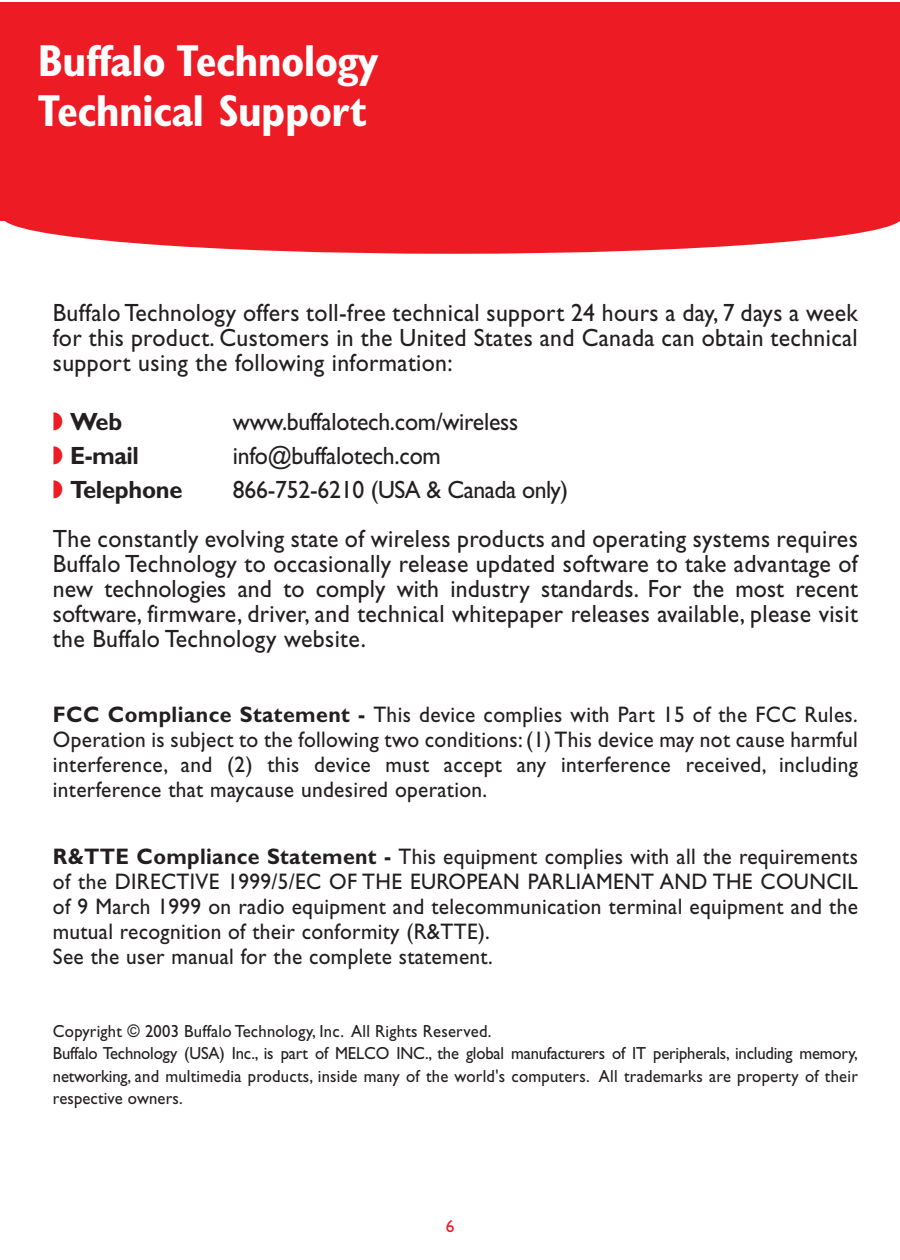
<style>
.page{position:relative;width:900px;height:1260px;background:#fff}
.page>*{position:absolute;margin:0;border:0;box-sizing:border-box;transform-origin:0 0}
.t1{font:700 condensed 45px/50px "Gill Sans";letter-spacing:-.015em;color:#fff}
.t2{font:25px/25px "Gill Sans";letter-spacing:.015em;color:#231f20;text-align:justify;scale:.95 1}
.t3{font:25px "Gill Sans";letter-spacing:-.01em;color:#231f20;scale:.95 1}
.t4{font:700 25px "Gill Sans";letter-spacing:-.01em;color:#231f20;scale:.95 1}
.t5{font:22.5px/25px "Gill Sans";letter-spacing:.015em;color:#231f20;text-align:justify;scale:.95 1}
.t6{font:17.5px/22.5px "Gill Sans";letter-spacing:.01em;color:#231f20;scale:.95 1}
.t7{font:17.5px "Gill Sans";color:#ed1c24}
.s1{color:#ed1c24}
.s2{font-weight:700}
</style>
<div class="page">
<div style="left:0;top:2px;width:900px;height:252px;background:#ed1c24"></div>
<h1 class="t1" style="left:38px;top:40px;width:343px">Buffalo Technology<br>Technical Support</h1>
<p class="t2" style="left:53px;top:303px;width:849px">Buffalo Technology offers toll-free technical support 24 hours a day, 7 days a week for this product. Customers in the United States and Canada can obtain technical support using the following information:</p>
<p class="t4" style="left:53px;top:413px;width:74px"><span class="s1">◗</span> Web</p>
<p class="t3" style="left:233px;top:413px;width:302px">www.buffalotech.com/wireless</p>
<p class="t4" style="left:53px;top:447px;width:92px"><span class="s1">◗</span> E-mail</p>
<p class="t3" style="left:233px;top:447px;width:220px">info@buffalotech.com</p>
<p class="t4" style="left:53px;top:481px;width:138px"><span class="s1">◗</span> Telephone</p>
<p class="t2" style="left:53px;top:468px;width:849px;line-height:49px;text-indent:180px">866-752-6210 (USA &amp; Canada only)<br>The constantly evolving state of wireless products and operating systems requires</p>
<p class="t2" style="left:53px;top:554px;width:849px">Buffalo Technology to occasionally release updated software to take advantage of new technologies and to comply with industry standards. For the most recent software, firmware, driver, and technical whitepaper releases available, please visit the Buffalo Technology website.</p>
<p class="t5" style="left:53px;top:704px;width:849px"><span class="s2">FCC Compliance Statement -</span> This device complies with Part 15 of the FCC Rules.<br>Operation is subject to the following two conditions: (1) This device may not cause harmful interference, and (2) this device must accept any interference received, including interference that maycause undesired operation.</p>
<p class="t5" style="left:53px;top:847px;width:849px;text-align:left"><span class="s2">R&amp;TTE Compliance Statement -</span> This equipment complies with all the requirements of the DIRECTIVE 1999/5/EC OF THE EUROPEAN PARLIAMENT AND THE COUNCIL of 9 March 1999 on radio equipment and telecommunication terminal equipment and the mutual recognition of their conformity (R&amp;TTE).<br>See the user manual for the complete statement.</p>
<p class="t6" style="left:53px;top:1022px;width:849px">Copyright © 2003 Buffalo Technology, Inc. All Rights Reserved.<br>Buffalo Technology (USA) Inc., is part of MELCO INC., the global manufacturers of IT peripherals, including memory, networking, and multimedia products, inside many of the world's computers. All trademarks are property of their respective owners.</p>
<p class="t7" style="left:446px;top:1220px;width:10px">6</p>
</div>
